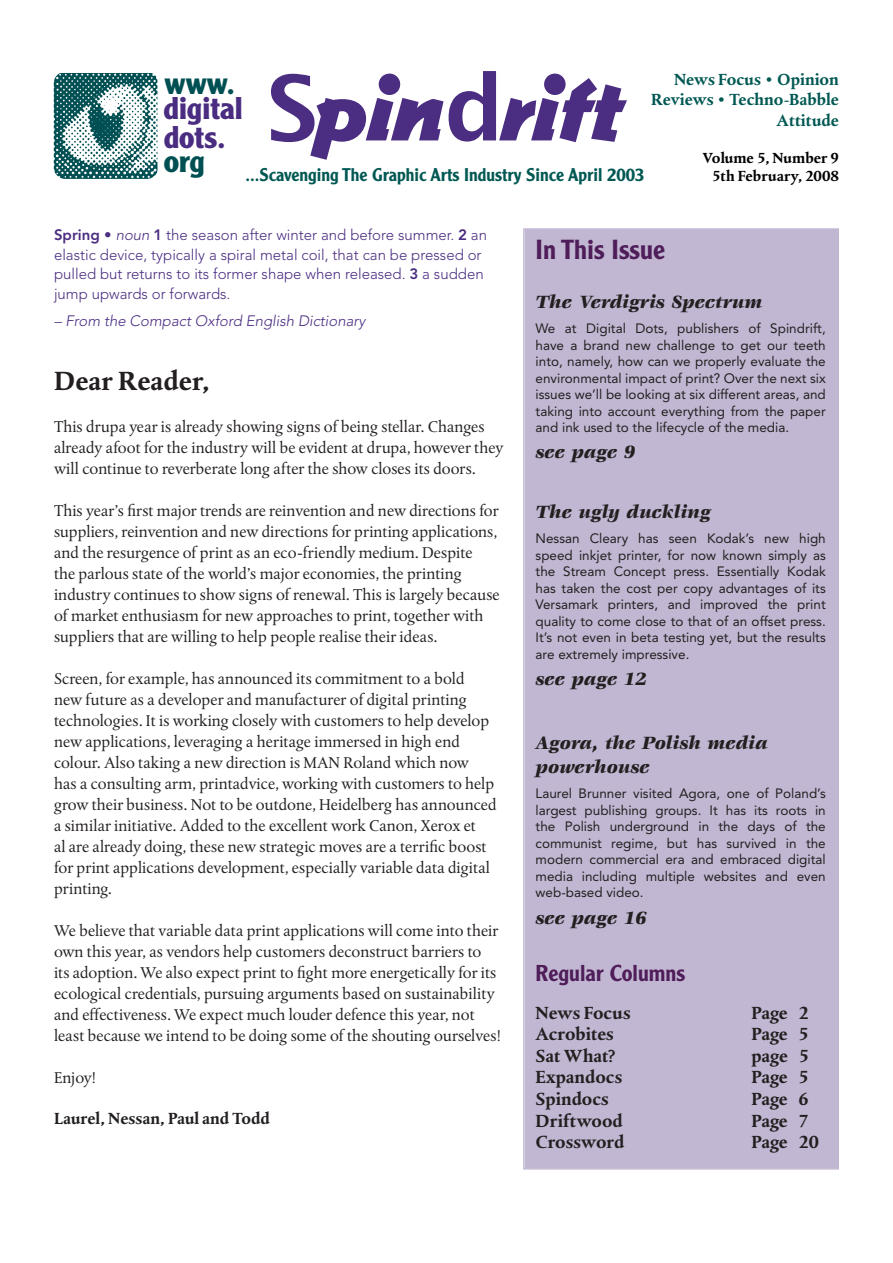
<style>
.page{position:relative;width:893px;height:1263px;background:#fff}
.page>*{position:absolute;margin:0;border:0;box-sizing:border-box;transform-origin:0 0}
.t1{font:900 90px "Commerce";letter-spacing:-.02em;color:#4b2d81}
.t2{font:700 30.75px/28.2px "Clearface Gothic LH";color:#4a2c81}
.t3{font:700 30.75px "Clearface Gothic LH";color:#005053}
.t4{font:700 27px "Albertina MT Std";color:#231f20}
.t5{font:500 27px "Clearface Gothic LH";color:#4f1d59}
.t6{font:500 22.5px "Clearface Gothic LH";color:#4f1d59}
.t7{font:italic 900 19.5px/23.4px "Veljovic Std";color:#231f20}
.t8{font:700 18px "Albertina MT Std";color:#231f20}
.t9{font:500 18px "Clearface Gothic LH";color:#005853}
.t10{font:16.5px/21px "Albertina MT Std";color:#231f20}
.t11{font:700 16.5px/19.8px "Albertina MT Std";color:#005853;text-align:right}
.t12{font:700 16.5px "Albertina MT Std";color:#231f20}
.t13{font:300 15px/19.5px "Avenir LT Std";color:#4b2d81}
.t14{font:italic 300 15px "Avenir LT Std";color:#4b2d81}
.t15{font:700 15px/18px "Albertina MT Std";color:#010202;text-align:right}
.t16{font:13.5px/16.5px "Avenir LT Std";color:#231f20;text-align:justify}
.s1{font-family:"Lucida Grande";font-weight:700}
.s2{font-weight:800}
.s3{font-style:italic}
</style>
<div class="page">
<div style="left:523px;top:228px;width:316px;height:941px;background:#c1b7d2"></div>
<svg style="left:54px;top:73px;width:104px;height:106px"></svg>
<h1 class="t1" style="left:267px;top:86px;width:361px"><span class="s1">S</span>pin<span class="s1">d</span>rift</h1>
<p class="t9" style="left:245px;top:168px;width:400px">...Scavenging The Graphic Arts Industry Since April 2003</p>
<p class="t11" style="left:651px;top:70px;width:189px">News Focus • Opinion<br>Reviews • Techno-Babble</p>
<p class="t11" style="left:777px;top:112px;width:64px">Attitude</p>
<p class="t15" style="left:703px;top:149px;width:138px">Volume 5, Number 9<br>5th February, 2008</p>
<h2 class="t3" style="left:165px;top:72px;width:72px">www.</h2>
<h2 class="t2" style="left:164px;top:97px;width:81px">digital dots.</h2>
<h2 class="t3" style="left:164px;top:150px;width:43px">org</h2>
<p class="t13" style="left:54px;top:226px;width:435px"><span class="s2">Spring •</span> <span class="s3">noun</span> <span class="s2">1</span> the season after winter and before summer. <span class="s2">2</span> an elastic device, typically a spiral metal coil, that can be pressed or pulled but returns to its former shape when released. <span class="s2">3</span> a sudden jump upwards or forwards.</p>
<p class="t14" style="left:54px;top:313px;width:313px">– From the Compact Oxford English Dictionary</p>
<h3 class="t4" style="left:54px;top:368px;width:157px">Dear Reader,</h3>
<p class="t10" style="left:54px;top:417px;width:451px">This drupa year is already showing signs of being stellar. Changes already afoot for the industry will be evident at drupa, however they will continue to reverberate long after the show closes its doors.</p>
<p class="t10" style="left:54px;top:501px;width:447px">This year’s first major trends are reinvention and new directions for suppliers, reinvention and new directions for printing applications, and the resurgence of print as an eco-friendly medium. Despite<br>the parlous state of the world’s major economies, the printing industry continues to show signs of renewal. This is largely because of market enthusiasm for new approaches to print, together with suppliers that are willing to help people realise their ideas.</p>
<p class="t10" style="left:54px;top:669px;width:444px">Screen, for example, has announced its commitment to a bold new future as a developer and manufacturer of digital printing technologies. It is working closely with customers to help develop new applications, leveraging a heritage immersed in high end colour. Also taking a new direction is MAN Roland which now<br>has a consulting arm, printadvice, working with customers to help grow their business. Not to be outdone, Heidelberg has announced a similar initiative. Added to the excellent work Canon, Xerox et<br>al are already doing, these new strategic moves are a terrific boost for print applications development, especially variable data digital printing.</p>
<p class="t10" style="left:54px;top:921px;width:448px">We believe that variable data print applications will come into their own this year, as vendors help customers deconstruct barriers to its adoption. We also expect print to fight more energetically for its ecological credentials, pursuing arguments based on sustainability and effectiveness. We expect much louder defence this year, not least because we intend to be doing some of the shouting ourselves!</p>
<p class="t10" style="left:54px;top:1068px;width:43px">Enjoy!</p>
<p class="t12" style="left:54px;top:1110px;width:218px">Laurel, Nessan, Paul and Todd</p>
<h3 class="t5" style="left:536px;top:240px;width:131px">In This Issue</h3>
<p class="t7" style="left:536px;top:292px;width:228px">The Verdigris Spectrum</p>
<p class="t16" style="left:536px;top:321px;width:292px">We at Digital Dots, publishers of Spindrift, have a brand new challenge to get our teeth into, namely, how can we properly evaluate the environmental impact of print? Over the next six issues we’ll be looking at six different areas, and taking into account everything from the paper and ink used to the lifecycle of the media.</p>
<p class="t7" style="left:536px;top:442px;width:101px">see page 9</p>
<p class="t7" style="left:536px;top:501px;width:177px">The ugly duckling</p>
<p class="t16" style="left:536px;top:531px;width:292px">Nessan Cleary has seen Kodak’s new high speed inkjet printer, for now known simply as the Stream Concept press. Essentially Kodak has taken the cost per copy advantages of its Versamark printers, and improved the print quality to come close to that of an offset press.<br>It’s not even in beta testing yet, but the results are extremely impressive.</p>
<p class="t7" style="left:536px;top:669px;width:113px">see page 12</p>
<p class="t7" style="left:536px;top:733px;width:234px">Agora, the Polish media powerhouse</p>
<p class="t16" style="left:536px;top:786px;width:292px">Laurel Brunner visited Agora, one of Poland’s largest publishing groups. It has its roots in the Polish underground in the days of the communist regime, but has survived in the modern commercial era and embraced digital media including multiple websites and even web-based video.</p>
<p class="t7" style="left:536px;top:908px;width:113px">see page 16</p>
<h3 class="t6" style="left:536px;top:965px;width:151px">Regular Columns</h3>
<p class="t8" style="left:536px;top:1003px;width:97px">News Focus</p>
<p class="t8" style="left:752px;top:1003px;width:59px">Page 2</p>
<p class="t8" style="left:536px;top:1025px;width:80px">Acrobites</p>
<p class="t8" style="left:752px;top:1025px;width:59px">Page 5</p>
<p class="t8" style="left:536px;top:1047px;width:81px">Sat What?</p>
<p class="t8" style="left:752px;top:1047px;width:59px">page 5</p>
<p class="t8" style="left:536px;top:1068px;width:88px">Expandocs</p>
<p class="t8" style="left:752px;top:1068px;width:59px">Page 5</p>
<p class="t8" style="left:536px;top:1090px;width:75px">Spindocs</p>
<p class="t8" style="left:752px;top:1090px;width:59px">Page 6</p>
<p class="t8" style="left:536px;top:1111px;width:89px">Driftwood</p>
<p class="t8" style="left:752px;top:1111px;width:59px">Page 7</p>
<p class="t8" style="left:536px;top:1133px;width:90px">Crossword</p>
<p class="t8" style="left:752px;top:1133px;width:69px">Page 20</p>
</div>
